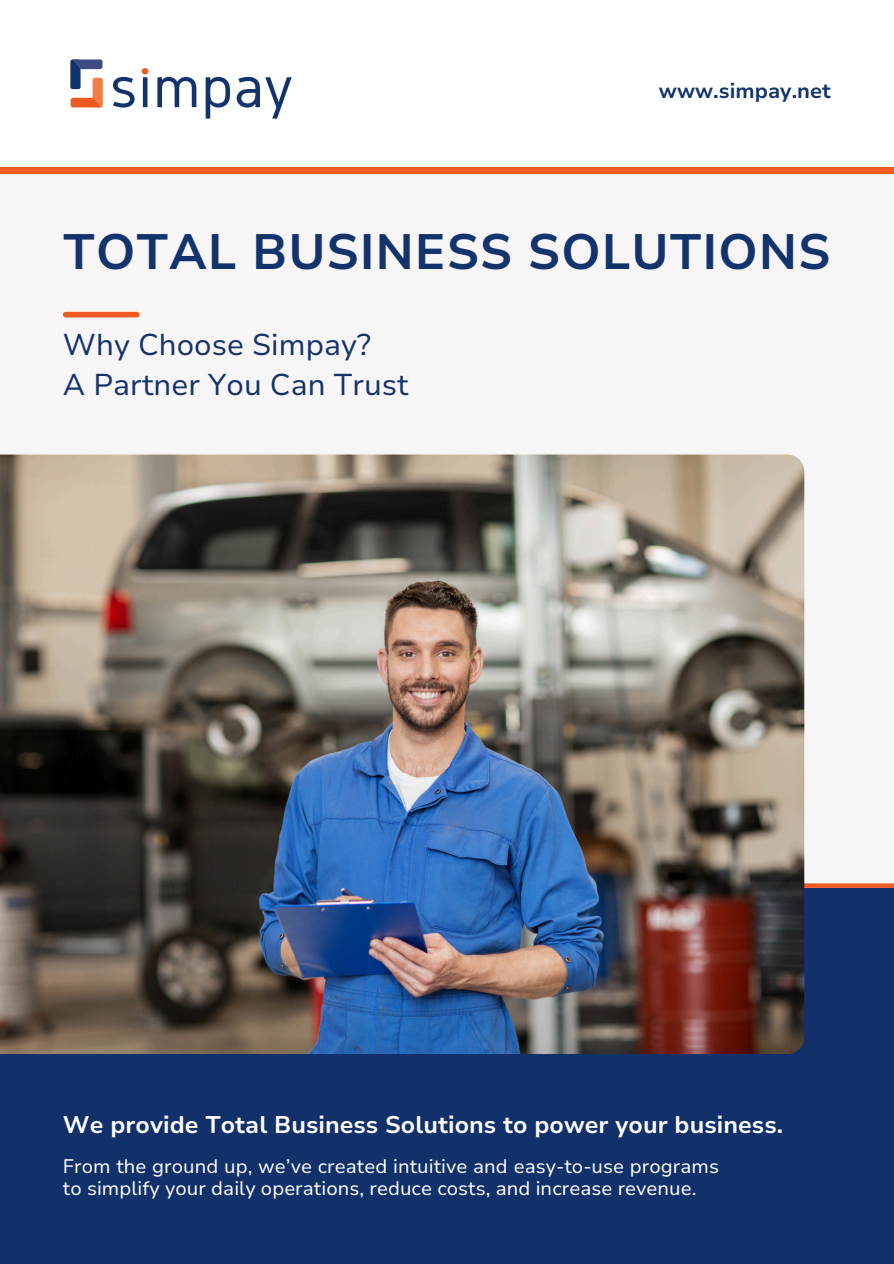
<style>
.page{position:relative;width:894px;height:1264px;background:#fff}
.page>*{position:absolute;margin:0;border:0;box-sizing:border-box;transform-origin:0 0}
.t1{font:700 49.5px "Nunito Sans 10 pt";letter-spacing:.015em;color:#12336b}
.t2{font:30px/39.3px "Nunito Sans 10 pt";color:#12336b}
.t3{font:700 24px "Nunito Sans 10 pt";color:#fff}
.t4{font:700 21px "Nunito Sans 10 pt";color:#12336b}
.t5{font:19.5px/22.5px "Nunito Sans 10 pt";color:#fff}
</style>
<div class="page">
<svg style="left:113px;top:68px;width:178px;height:51px"></svg>
<div style="left:93px;top:78px;width:10px;height:29px;background:#f07d45;border-radius:2px"></div>
<svg style="left:71px;top:98px;width:29px;height:9px"></svg>
<div style="left:70px;top:59px;width:11px;height:30px;background:#12336b;border-radius:2px"></div>
<svg style="left:72px;top:59px;width:30px;height:10px"></svg>
<div style="left:0;top:171px;width:893px;height:744px;background:#f7f5f5"></div>
<div style="left:0;top:887px;width:893px;height:376px;background:#12316b"></div>
<svg style="left:804px;top:883px;width:89px;height:4px"></svg>
<img style="left:0;top:454px;width:804px;height:599px">
<div style="left:0;top:168px;width:893px;height:6px;background:#f15922"></div>
<div style="left:66px;top:312px;width:71px;height:5px;background:#f15922"></div>
<p class="t4" style="left:658px;top:77px;width:173px">www.simpay.net</p>
<h1 class="t1" style="left:63px;top:219px;width:768px">TOTAL BUSINESS SOLUTIONS</h1>
<p class="t2" style="left:63px;top:326px;width:347px">Why Choose Simpay?<br>A Partner You Can Trust</p>
<h2 class="t3" style="left:63px;top:1108px;width:721px">We provide Total Business Solutions to power your business.</h2>
<p class="t5" style="left:63px;top:1154px;width:657px">From the ground up, we’ve created intuitive and easy-to-use programs to simplify your daily operations, reduce costs, and increase revenue.</p>
</div>
